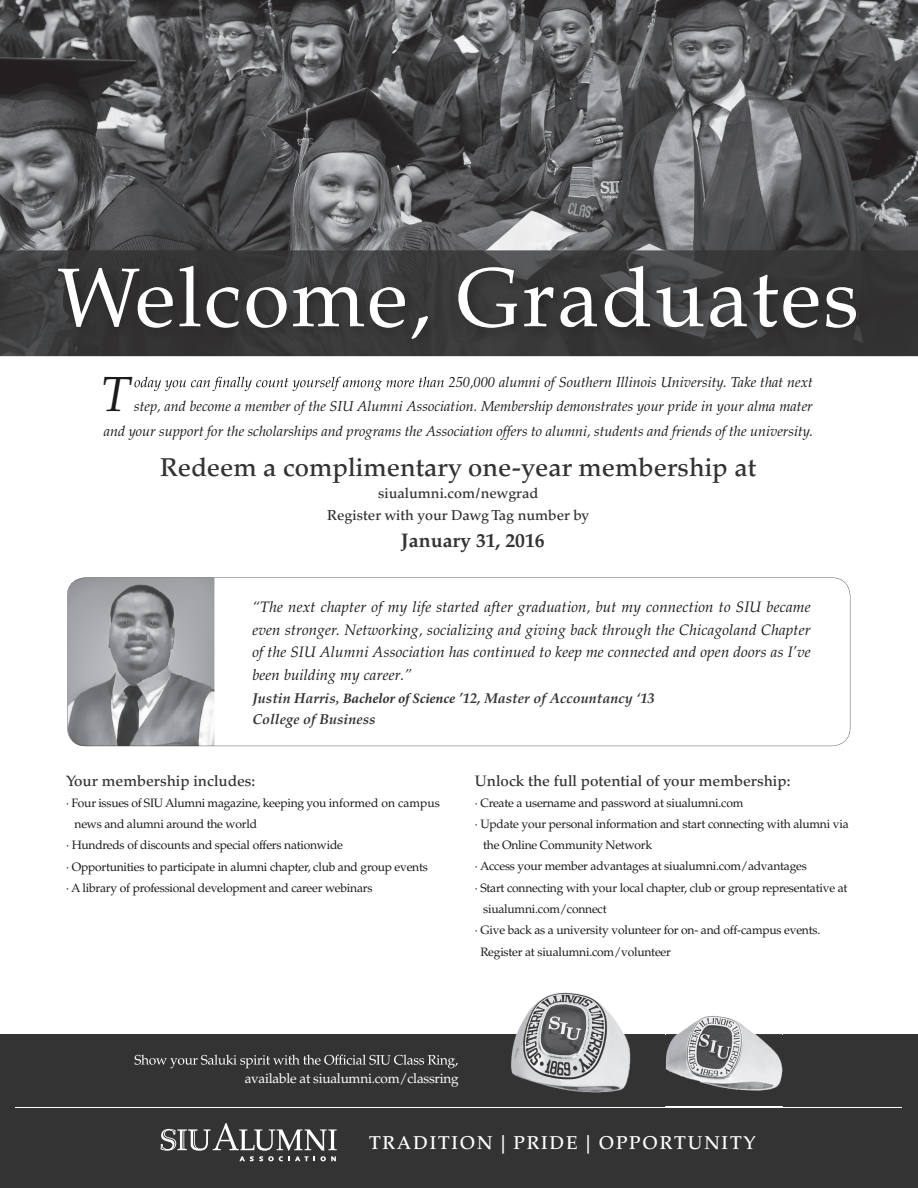
<style>
.page{position:relative;width:918px;height:1188px;background:#fff}
.page>*{position:absolute;margin:0;border:0;box-sizing:border-box;transform-origin:0 0}
.t1{font:83.1px "Palatino LT Std";letter-spacing:.03em;color:#fff}
.t2{font:italic 49.35px "Palatino LT Std";color:#1a1a1a}
.t3{font:500 25.65px "Palatino LT Std";color:#343334}
.t4{font:700 19.65px "Palatino LT Std";color:#343334}
.t5{font:500 18.6px "Palatino LT Std";letter-spacing:.1em;color:#fff}
.t6{font:italic 15.15px/23px "Palatino LT Std";letter-spacing:.01em;color:#1a1a1a;text-align:justify}
.t7{font:500 15.15px "Palatino LT Std";color:#343334}
.t8{font:italic 14.4px/24.2px "Palatino LT Std";color:#1a1a1a;text-align:right}
.t9{font:italic 700 14.4px/21.8px "Palatino LT Std";color:#343334}
.t10{font:500 14.4px/21.5px "Palatino LT Std";color:#343334;text-align:center}
.t11{font:13.65px "Palatino LT Std";letter-spacing:-.02em;color:#fff}
.t12{font:12.15px "Palatino LT Std";letter-spacing:-.02em;color:#1a1a1a}
.s1{font-family:"Minion Pro"}
</style>
<div class="page">
<img style="left:0;top:0;width:918px;height:250px">
<img style="left:0;top:250px;width:918px;height:106px">
<div style="left:0;top:1034px;width:918px;height:154px;background:#343334"></div>
<hr style="left:15px;top:1107px;width:887px;height:1px;background:#fff">
<img style="left:666px;top:1016px;width:116px;height:91px">
<img style="left:53px;top:261px;width:817px;height:92px">
<svg style="left:134px;top:377px;width:310px;height:14px"></svg>
<svg style="left:161px;top:1123px;width:176px;height:38px"></svg>
<img style="left:511px;top:992px;width:120px;height:101px">
<svg style="left:135px;top:1055px;width:323px;height:13px"></svg>
<svg style="left:67px;top:578px;width:783px;height:168px"></svg>
<p class="t1" style="left:58px;top:249px;width:803px">Welcome, Graduates</p>
<p class="t2" style="left:101px;top:366px;width:32px">T</p>
<p class="t8" style="left:104px;top:370px;width:711px">250,000 alumni of Southern Illinois University. Take that next<br>step, and become a member of the SIU Alumni Association. Membership demonstrates your pride in your alma mater<br>and your support for the scholarships and programs the Association offers to alumni, students and friends of the university.</p>
<p class="t3" style="left:160px;top:453px;width:598px">Redeem a complimentary one-year membership at</p>
<p class="t10" style="left:327px;top:483px;width:263px">siualumni.com/newgrad<br>Register with your Dawg Tag number by</p>
<p class="t4" style="left:401px;top:529px;width:145px">January 31, 2016</p>
<p class="t6" style="left:252px;top:595px;width:560px">“The next chapter of my life started after graduation, but my connection to SIU became even stronger. Networking, socializing and giving back through the Chicagoland Chapter of the SIU Alumni Association has continued to keep me connected and open doors as I’ve been building my career.”</p>
<p class="t9" style="left:252px;top:687px;width:404px">Justin Harris<span class="s1">, Bachelor of Science</span> ’12, Master of Accountancy ‘13<br>College of Business</p>
<p class="t7" style="left:66px;top:772px;width:191px">Your membership includes:</p>
<p class="t12" style="left:66px;top:796px;width:375px">UI Sf oseus s i ruoF∙ A mu l mi n uoygn i peek, en i zaga i n f o r m e d o n c a m p u s</p>
<p class="t12" style="left:75px;top:817px;width:184px">news and alumni around the world</p>
<p class="t12" style="left:66px;top:838px;width:278px">∙ Hundreds of discounts and special offers nationwide</p>
<p class="t12" style="left:66px;top:859px;width:363px">∙ Opportunities to participate in alumni chapter, club and group events</p>
<p class="t12" style="left:66px;top:880px;width:308px">∙ A library of professional development and career webinars</p>
<p class="t7" style="left:475px;top:772px;width:317px">Unlock the full potential of your membership:</p>
<p class="t12" style="left:475px;top:796px;width:270px">∙ Create a username and password at siualumni.com</p>
<p class="t12" style="left:475px;top:817px;width:375px">∙ Update your personal information and start connecting with alumni via</p>
<p class="t12" style="left:483px;top:838px;width:170px">the Online Community Network</p>
<p class="t12" style="left:475px;top:859px;width:334px">∙ Access your member advantages at siualumni.com/advantages</p>
<p class="t12" style="left:475px;top:880px;width:374px">∙ Start connecting with your local chapter, club or group representative at</p>
<p class="t12" style="left:483px;top:902px;width:125px">siualumni.com/connect</p>
<p class="t12" style="left:475px;top:923px;width:347px">∙ Give back as a university volunteer for on- and off-campus events.</p>
<p class="t12" style="left:480px;top:944px;width:192px">Register at siualumni.com/volunteer</p>
<p class="t11" style="left:245px;top:1070px;width:215px">available at siualumni.com/classring</p>
<p class="t5" style="left:369px;top:1132px;width:388px">TRADITION | PRIDE | OPPORTUNITY</p>
</div>
